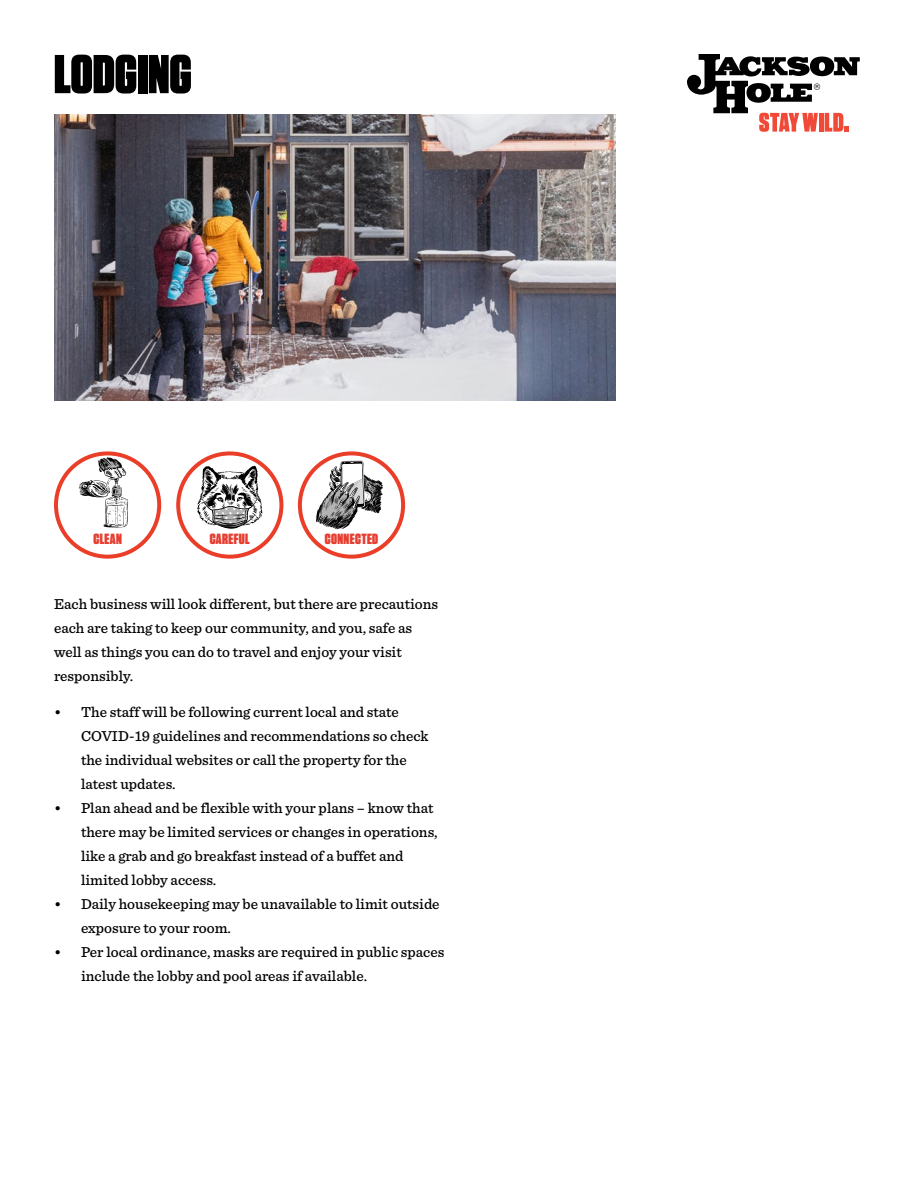
<style>
.page{position:relative;width:918px;height:1188px;background:#fff}
.page>*{position:absolute;margin:0;border:0;box-sizing:border-box;transform-origin:0 0}
.t1{font:900 54.6px "Tungsten";color:#000}
.t2{font:500 15px/24px "Sentinel";color:#000}
.t3{font:900 14.85px "Tungsten";letter-spacing:.025em;color:#e63e30}
</style>
<div class="page">
<img style="left:54px;top:114px;width:562px;height:287px">
<svg style="left:687px;top:54px;width:173px;height:78px"></svg>
<svg style="left:316px;top:461px;width:67px;height:68px"></svg>
<div style="left:298px;top:451px;width:107px;height:108px;border:4px solid #ea3e29;border-radius:50%"></div>
<svg style="left:79px;top:457px;width:49px;height:71px"></svg>
<div style="left:54px;top:451px;width:107px;height:108px;border:4px solid #ea3e29;border-radius:50%"></div>
<svg style="left:197px;top:466px;width:65px;height:63px"></svg>
<div style="left:176px;top:451px;width:107px;height:108px;border:4px solid #ea3e29;border-radius:50%"></div>
<h1 class="t1" style="left:54px;top:43px;width:139px">LODGING</h1>
<p class="t3" style="left:93px;top:530px;width:30px">CLEAN</p>
<p class="t3" style="left:210px;top:530px;width:41px">CAREFUL</p>
<p class="t3" style="left:325px;top:530px;width:55px">CONNECTED</p>
<p class="t2" style="left:54px;top:591px;width:386px">Each business will look different, but there are precautions each are taking to keep our community, and you, safe as well as things you can do to travel and enjoy your visit responsibly.</p>
<p class="t2" style="left:81px;top:699px;width:349px;text-indent:-27px">• The staff will be following current local and state COVID-19 guidelines and recommendations so check the individual websites or call the property for the latest updates.</p>
<p class="t2" style="left:81px;top:795px;width:358px;text-indent:-27px">• Plan ahead and be flexible with your plans – know that there may be limited services or changes in operations, like a grab and go breakfast instead of a buffet and limited lobby access.</p>
<p class="t2" style="left:81px;top:891px;width:360px;text-indent:-27px">• Daily housekeeping may be unavailable to limit outside exposure to your room.</p>
<p class="t2" style="left:81px;top:939px;width:365px;text-indent:-27px">• Per local ordinance, masks are required in public spaces include the lobby and pool areas if available.</p>
</div>
